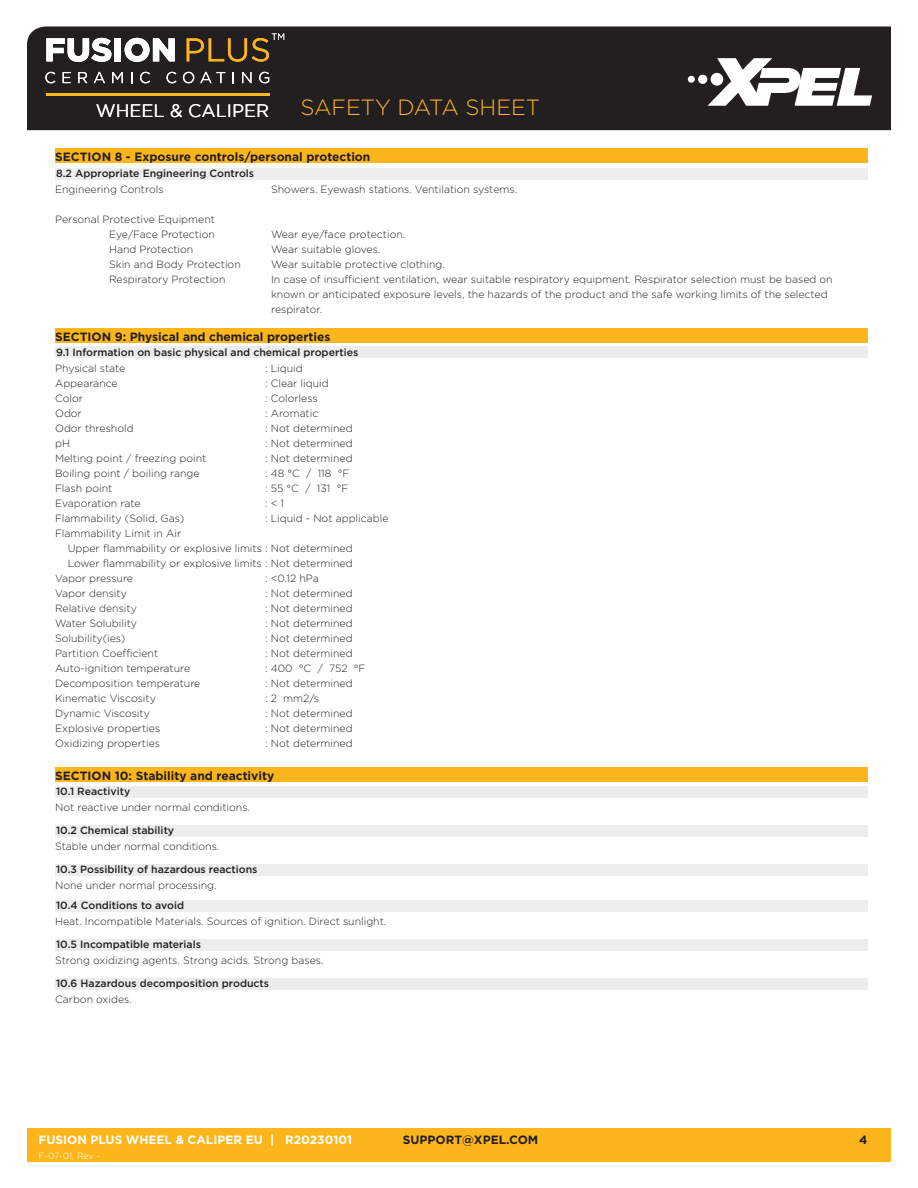
<style>
.page{position:relative;width:918px;height:1188px;background:#fff}
.page>*{position:absolute;margin:0;border:0;box-sizing:border-box;transform-origin:0 0}
.t1{font:300 22.05px "Gotham";color:#fcb61c}
.t2{font:18px "Gotham";color:#fff}
.t3{font:700 12px "Gotham";color:#231f20}
.t4{font:700 12px "Gotham";color:#fff}
.t5{font:300 10.5px/15px "Gotham";color:#231f20}
.t6{font:500 10.5px "Gotham";color:#231f20}
.t7{font:300 9px "Gotham Pro";letter-spacing:-.02em;color:#fff}
</style>
<div class="page">
<div style="left:27px;top:1128px;width:864px;height:34px;background:#fcb61c"></div>
<div style="left:27px;top:26px;width:864px;height:105px;background:#231f20"></div>
<img style="left:683px;top:54px;width:194px;height:58px">
<div style="left:48px;top:101px;width:220px;height:16px;background:#231f20"></div>
<svg style="left:45px;top:72px;width:10px;height:11px"></svg>
<svg style="left:63px;top:72px;width:8px;height:11px"></svg>
<svg style="left:78px;top:72px;width:9px;height:11px"></svg>
<svg style="left:94px;top:72px;width:11px;height:11px"></svg>
<svg style="left:112px;top:72px;width:11px;height:11px"></svg>
<svg style="left:140px;top:72px;width:10px;height:11px"></svg>
<svg style="left:166px;top:72px;width:11px;height:11px"></svg>
<svg style="left:183px;top:72px;width:11px;height:11px"></svg>
<svg style="left:200px;top:72px;width:25px;height:11px"></svg>
<svg style="left:242px;top:72px;width:10px;height:11px"></svg>
<svg style="left:259px;top:72px;width:10px;height:11px"></svg>
<svg style="left:46px;top:38px;width:65px;height:24px"></svg>
<div style="left:115px;top:38px;width:6px;height:23px;background:#fff"></div>
<svg style="left:125px;top:38px;width:50px;height:24px"></svg>
<svg style="left:187px;top:33px;width:97px;height:29px;background:#513f21"></svg>
<hr style="left:46px;top:93px;width:223px;height:3px;background:#fcb61c">
<div style="left:55px;top:346px;width:812px;height:12px;background:#ededed"></div>
<div style="left:55px;top:328px;width:812px;height:15px;background:#fcb61c"></div>
<div style="left:55px;top:786px;width:812px;height:12px;background:#ededed"></div>
<div style="left:55px;top:768px;width:812px;height:14px;background:#fcb61c"></div>
<div style="left:55px;top:825px;width:812px;height:12px;background:#ededed"></div>
<div style="left:55px;top:864px;width:812px;height:12px;background:#ededed"></div>
<div style="left:55px;top:148px;width:812px;height:15px;background:#fcb61c"></div>
<div style="left:55px;top:168px;width:812px;height:12px;background:#ededed"></div>
<div style="left:55px;top:900px;width:812px;height:12px;background:#ededed"></div>
<div style="left:55px;top:939px;width:812px;height:12px;background:#ededed"></div>
<div style="left:55px;top:978px;width:812px;height:12px;background:#ededed"></div>
<h2 class="t2" style="left:96px;top:101px;width:175px">WHEEL &amp; CALIPER</h2>
<h1 class="t1" style="left:300px;top:96px;width:241px">SAFETY DATA SHEET</h1>
<p class="t3" style="left:55px;top:149px;width:317px">SECTION 8 - Exposure controls/personal protection</p>
<p class="t6" style="left:56px;top:167px;width:200px">8.2 Appropriate Engineering Controls</p>
<p class="t5" style="left:55px;top:182px;width:110px">Engineering Controls</p>
<p class="t5" style="left:271px;top:182px;width:248px">Showers. Eyewash stations. Ventilation systems.</p>
<p class="t5" style="left:55px;top:212px;width:161px">Personal Protective Equipment</p>
<p class="t5" style="left:109px;top:227px;width:107px">Eye/Face Protection</p>
<p class="t5" style="left:271px;top:227px;width:136px">Wear eye/face protection.</p>
<p class="t5" style="left:109px;top:242px;width:86px">Hand Protection</p>
<p class="t5" style="left:271px;top:242px;width:111px">Wear suitable gloves.</p>
<p class="t5" style="left:109px;top:257px;width:133px">Skin and Body Protection</p>
<p class="t5" style="left:271px;top:257px;width:175px">Wear suitable protective clothing.</p>
<p class="t5" style="left:109px;top:272px;width:118px">Respiratory Protection</p>
<p class="t5" style="left:271px;top:272px;width:563px">In case of insufficient ventilation, wear suitable respiratory equipment. Respirator selection must be based on known or anticipated exposure levels, the hazards of the product and the safe working limits of the selected</p>
<p class="t5" style="left:271px;top:302px;width:53px">respirator.</p>
<p class="t3" style="left:55px;top:329px;width:277px">SECTION 9: Physical and chemical properties</p>
<p class="t6" style="left:56px;top:345px;width:304px">9.1 Information on basic physical and chemical properties</p>
<p class="t5" style="left:55px;top:360px;width:72px">Physical state</p>
<p class="t5" style="left:55px;top:375px;width:64px">Appearance</p>
<p class="t5" style="left:55px;top:390px;width:29px">Color</p>
<p class="t5" style="left:55px;top:405px;width:28px">Odor</p>
<p class="t5" style="left:55px;top:420px;width:80px">Odor threshold</p>
<p class="t5" style="left:55px;top:435px;width:16px">pH</p>
<p class="t5" style="left:55px;top:450px;width:153px">Melting point / freezing point</p>
<p class="t5" style="left:55px;top:465px;width:146px">Boiling point / boiling range</p>
<p class="t5" style="left:55px;top:480px;width:59px">Flash point</p>
<p class="t5" style="left:55px;top:495px;width:87px">Evaporation rate</p>
<p class="t5" style="left:55px;top:510px;width:131px">Flammability (Solid, Gas)</p>
<p class="t5" style="left:55px;top:525px;width:128px">Flammability Limit in Air</p>
<p class="t5" style="left:68px;top:540px;width:286px">Upper flammability or explosive limits : Not determined</p>
<p class="t5" style="left:68px;top:555px;width:286px">Lower flammability or explosive limits : Not determined</p>
<p class="t5" style="left:55px;top:570px;width:80px">Vapor pressure</p>
<p class="t5" style="left:55px;top:585px;width:73px">Vapor density</p>
<p class="t5" style="left:55px;top:600px;width:83px">Relative density</p>
<p class="t5" style="left:55px;top:615px;width:83px">Water Solubility</p>
<p class="t5" style="left:55px;top:630px;width:72px">Solubility(ies)</p>
<p class="t5" style="left:55px;top:645px;width:105px">Partition Coefficient</p>
<p class="t5" style="left:55px;top:660px;width:137px">Auto-ignition temperature</p>
<p class="t5" style="left:55px;top:675px;width:147px">Decomposition temperature</p>
<p class="t5" style="left:55px;top:690px;width:102px">Kinematic Viscosity</p>
<p class="t5" style="left:55px;top:705px;width:96px">Dynamic Viscosity</p>
<p class="t5" style="left:55px;top:720px;width:107px">Explosive properties</p>
<p class="t5" style="left:55px;top:735px;width:106px">Oxidizing properties</p>
<p class="t5" style="left:265px;top:360px;width:39px">: Liquid</p>
<p class="t5" style="left:265px;top:375px;width:65px">: Clear liquid</p>
<p class="t5" style="left:265px;top:390px;width:54px">: Colorless</p>
<p class="t5" style="left:265px;top:405px;width:55px">: Aromatic</p>
<p class="t5" style="left:265px;top:420px;width:89px">: Not determined</p>
<p class="t5" style="left:265px;top:435px;width:89px">: Not determined</p>
<p class="t5" style="left:265px;top:450px;width:89px">: Not determined</p>
<p class="t5" style="left:265px;top:465px;width:86px">: 48 °C / 118 °F</p>
<p class="t5" style="left:265px;top:480px;width:85px">: 55 °C / 131 °F</p>
<p class="t5" style="left:265px;top:495px;width:21px">: &lt; 1</p>
<p class="t5" style="left:265px;top:510px;width:125px">: Liquid - Not applicable</p>
<p class="t5" style="left:265px;top:570px;width:55px">: &lt;0.12 hPa</p>
<p class="t5" style="left:265px;top:585px;width:89px">: Not determined</p>
<p class="t5" style="left:265px;top:600px;width:89px">: Not determined</p>
<p class="t5" style="left:265px;top:615px;width:89px">: Not determined</p>
<p class="t5" style="left:265px;top:630px;width:89px">: Not determined</p>
<p class="t5" style="left:265px;top:645px;width:89px">: Not determined</p>
<p class="t5" style="left:265px;top:660px;width:102px">: 400 °C / 752 °F</p>
<p class="t5" style="left:265px;top:675px;width:89px">: Not determined</p>
<p class="t5" style="left:265px;top:690px;width:55px">: 2 mm2/s</p>
<p class="t5" style="left:265px;top:705px;width:89px">: Not determined</p>
<p class="t5" style="left:265px;top:720px;width:89px">: Not determined</p>
<p class="t5" style="left:265px;top:735px;width:89px">: Not determined</p>
<p class="t3" style="left:55px;top:769px;width:221px">SECTION 10: Stability and reactivity</p>
<p class="t6" style="left:56px;top:785px;width:76px">10.1 Reactivity</p>
<p class="t5" style="left:55px;top:800px;width:196px">Not reactive under normal conditions.</p>
<p class="t6" style="left:56px;top:824px;width:120px">10.2 Chemical stability</p>
<p class="t5" style="left:55px;top:839px;width:166px">Stable under normal conditions.</p>
<p class="t6" style="left:56px;top:863px;width:203px">10.3 Possibility of hazardous reactions</p>
<p class="t5" style="left:55px;top:878px;width:163px">None under normal processing.</p>
<p class="t6" style="left:56px;top:899px;width:129px">10.4 Conditions to avoid</p>
<p class="t5" style="left:55px;top:914px;width:333px">Heat. Incompatible Materials. Sources of ignition. Direct sunlight.</p>
<p class="t6" style="left:56px;top:938px;width:146px">10.5 Incompatible materials</p>
<p class="t5" style="left:55px;top:953px;width:270px">Strong oxidizing agents. Strong acids. Strong bases.</p>
<p class="t6" style="left:56px;top:977px;width:214px">10.6 Hazardous decomposition products</p>
<p class="t5" style="left:55px;top:992px;width:78px">Carbon oxides.</p>
<p class="t4" style="left:38px;top:1133px;width:315px">FUSION PLUS WHEEL &amp; CALIPER EU | R20230101</p>
<p class="t3" style="left:403px;top:1133px;width:137px">SUPPORT@XPEL.COM</p>
<p class="t3" style="left:859px;top:1133px;width:10px">4</p>
<p class="t7" style="left:38px;top:1151px;width:63px">F-07-01, Rev -</p>
</div>
